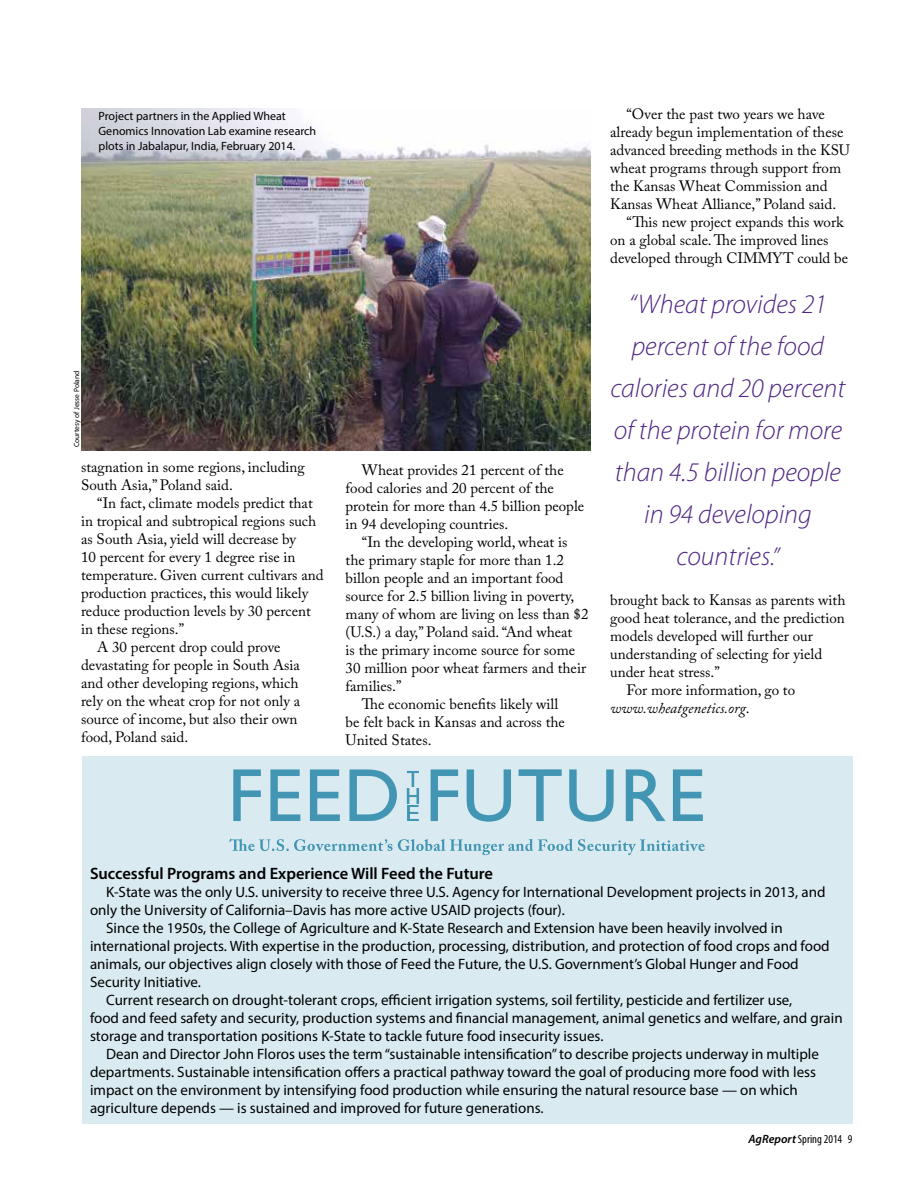
<style>
.page{position:relative;width:918px;height:1188px;background:#fff}
.page>*{position:absolute;margin:0;border:0;box-sizing:border-box;transform-origin:0 0}
.t1{font:italic 300 27px/42px "Myriad Pro";color:#4f2683;text-align:center}
.t2{font:600 16.5px "Myriad Pro";color:#000}
.t3{font:15px/18px "Adobe Caslon Pro";color:#000}
.t4{font:15px "Myriad Pro";color:#000}
.t5{font:italic 15px "Adobe Caslon Pro";color:#000}
.t6{font:12px/15px "Myriad Pro";color:#000}
.t7{font:condensed 12px "Myriad Pro";color:#000}
.t8{font:7.5px "Myriad Pro";color:#000}
.s1{font-size:25.5px}
.s2{font-style:normal}
.s3{font-weight:600;font-style:italic;font-stretch:normal}
</style>
<div class="page">
<img style="left:81px;top:108px;width:509px;height:343px">
<div style="left:82px;top:756px;width:770px;height:367px;background:#d9eaf0"></div>
<svg style="left:233px;top:769px;width:28px;height:52px"></svg>
<svg style="left:270px;top:769px;width:30px;height:52px"></svg>
<svg style="left:310px;top:769px;width:30px;height:52px"></svg>
<svg style="left:349px;top:769px;width:48px;height:52px"></svg>
<svg style="left:431px;top:769px;width:27px;height:52px"></svg>
<svg style="left:467px;top:769px;width:44px;height:53px"></svg>
<svg style="left:519px;top:769px;width:43px;height:52px"></svg>
<svg style="left:569px;top:769px;width:45px;height:53px"></svg>
<svg style="left:626px;top:769px;width:40px;height:52px"></svg>
<svg style="left:673px;top:769px;width:30px;height:52px"></svg>
<svg style="left:407px;top:771px;width:12px;height:50px"></svg>
<svg style="left:229px;top:839px;width:476px;height:16px"></svg>
<p class="t6" style="left:99px;top:108px;width:219px">Project partners in the Applied Wheat<br>Genomics Innovation Lab examine research plots in Jabalapur, India, February 2014.</p>
<p class="t3" style="left:626px;top:105px;width:200px">“Over the past two years we have</p>
<p class="t3" style="left:610px;top:123px;width:235px">already begun implementation of these</p>
<p class="t3" style="left:610px;top:141px;width:241px">advanced breeding methods in the KSU</p>
<p class="t3" style="left:610px;top:159px;width:232px">wheat programs through support from</p>
<p class="t3" style="left:610px;top:177px;width:219px">the Kansas Wheat Commission and</p>
<p class="t3" style="left:610px;top:195px;width:228px">Kansas Wheat Alliance,” Poland said.</p>
<p class="t3" style="left:626px;top:213px;width:219px">“This new project expands this work</p>
<p class="t3" style="left:610px;top:231px;width:220px">on a global scale. The improved lines</p>
<p class="t3" style="left:610px;top:249px;width:240px">developed through CIMMYT could be</p>
<p class="t8" style="left:72px;top:447px;width:78px;rotate:-90deg">Courtesy of Jesse Poland</p>
<p class="t3" style="left:81px;top:457px;width:225px">stagnation in some regions, including<br>South Asia,” Poland said.</p>
<p class="t3" style="left:97px;top:493px;width:217px">“In fact, climate models predict that</p>
<p class="t3" style="left:81px;top:511px;width:237px">in tropical and subtropical regions such</p>
<p class="t3" style="left:81px;top:529px;width:217px">as South Asia, yield will decrease by</p>
<p class="t3" style="left:81px;top:547px;width:216px">10 percent for every 1 degree rise in</p>
<p class="t3" style="left:81px;top:565px;width:244px">temperature. Given current cultivars and</p>
<p class="t3" style="left:81px;top:583px;width:229px">production practices, this would likely</p>
<p class="t3" style="left:81px;top:601px;width:231px">reduce production levels by 30 percent</p>
<p class="t3" style="left:81px;top:619px;width:105px">in these regions.”</p>
<p class="t3" style="left:97px;top:637px;width:185px">A 30 percent drop could prove</p>
<p class="t3" style="left:81px;top:655px;width:220px">devastating for people in South Asia</p>
<p class="t3" style="left:81px;top:673px;width:219px">and other developing regions, which</p>
<p class="t3" style="left:81px;top:691px;width:221px">rely on the wheat crop for not only a</p>
<p class="t3" style="left:81px;top:709px;width:218px">source of income, but also their own</p>
<p class="t3" style="left:81px;top:727px;width:109px">food, Poland said.</p>
<p class="t3" style="left:346px;top:460px;width:240px;text-indent:16px">Wheat provides 21 percent of the food calories and 20 percent of the protein for more than 4.5 billion people in 94 developing countries.</p>
<p class="t3" style="left:362px;top:532px;width:207px">“In the developing world, wheat is</p>
<p class="t3" style="left:346px;top:550px;width:220px">the primary staple for more than 1.2</p>
<p class="t3" style="left:346px;top:568px;width:219px">billon people and an important food</p>
<p class="t3" style="left:346px;top:586px;width:230px">source for 2.5 billion living in poverty,</p>
<p class="t3" style="left:346px;top:604px;width:244px">many of whom are living on less than $2</p>
<p class="t3" style="left:346px;top:622px;width:228px">(U.S.) a day,” Poland said. “And wheat</p>
<p class="t3" style="left:346px;top:640px;width:231px">is the primary income source for some</p>
<p class="t3" style="left:346px;top:658px;width:242px">30 million poor wheat farmers and their</p>
<p class="t3" style="left:346px;top:676px;width:58px">families.”</p>
<p class="t3" style="left:362px;top:694px;width:198px">The economic benefits likely will</p>
<p class="t3" style="left:346px;top:712px;width:221px">be felt back in Kansas and across the</p>
<p class="t3" style="left:346px;top:730px;width:87px">United States.</p>
<h1 class="t1" style="left:611px;top:283px;width:236px">“Wheat provides 21 percent of the food calories and 20 percent of the protein for more than 4.5 billion people in 94 developing countries<span class="s1">.”</span></h1>
<p class="t3" style="left:610px;top:591px;width:237px">brought back to Kansas as parents with</p>
<p class="t3" style="left:610px;top:609px;width:236px">good heat tolerance, and the prediction</p>
<p class="t3" style="left:610px;top:627px;width:204px">models developed will further our</p>
<p class="t3" style="left:610px;top:645px;width:214px">understanding of selecting for yield</p>
<p class="t3" style="left:610px;top:663px;width:111px">under heat stress.”</p>
<p class="t3" style="left:626px;top:681px;width:170px">For more information, go to</p>
<p class="t5" style="left:610px;top:699px;width:141px">www.wheatgenetics.org<span class="s2">.</span></p>
<p class="t2" style="left:90px;top:863px;width:405px">Successful Programs and Experience Will Feed the Future</p>
<p class="t4" style="left:106px;top:883px;width:721px">K-State was the only U.S. university to receive three U.S. Agency for International Development projects in 2013, and</p>
<p class="t4" style="left:90px;top:901px;width:476px">only the University of California–Davis has more active USAID projects (four).</p>
<p class="t4" style="left:106px;top:919px;width:678px">Since the 1950s, the College of Agriculture and K-State Research and Extension have been heavily involved in</p>
<p class="t4" style="left:90px;top:937px;width:741px">international projects. With expertise in the production, processing, distribution, and protection of food crops and food</p>
<p class="t4" style="left:90px;top:955px;width:710px">animals, our objectives align closely with those of Feed the Future, the U.S. Government’s Global Hunger and Food</p>
<p class="t4" style="left:90px;top:973px;width:112px">Security Initiative.</p>
<p class="t4" style="left:106px;top:991px;width:688px">Current research on drought-tolerant crops, efficient irrigation systems, soil fertility, pesticide and fertilizer use,</p>
<p class="t4" style="left:90px;top:1009px;width:754px">food and feed safety and security, production systems and financial management, animal genetics and welfare, and grain</p>
<p class="t4" style="left:90px;top:1027px;width:515px">storage and transportation positions K-State to tackle future food insecurity issues.</p>
<p class="t4" style="left:106px;top:1045px;width:714px">Dean and Director John Floros uses the term “sustainable intensification” to describe projects underway in multiple</p>
<p class="t4" style="left:90px;top:1063px;width:728px">departments. Sustainable intensification offers a practical pathway toward the goal of producing more food with less</p>
<p class="t4" style="left:90px;top:1081px;width:709px">impact on the environment by intensifying food production while ensuring the natural resource base — on which</p>
<p class="t4" style="left:90px;top:1099px;width:455px">agriculture depends — is sustained and improved for future generations.</p>
<p class="t7" style="left:749px;top:1132px;width:105px"><span class="s3">AgReport</span> Spring 2014 9</p>
</div>
